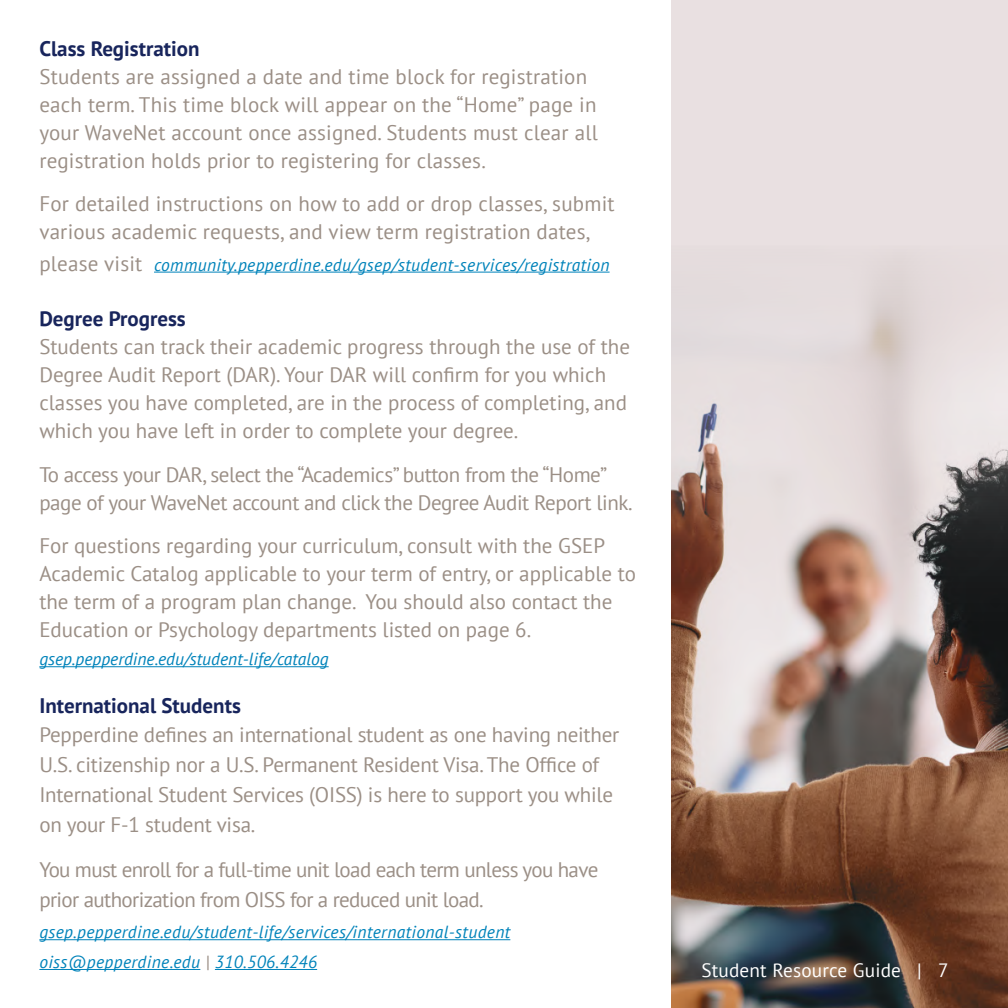
<style>
.page{position:relative;width:1008px;height:1008px;background:#fff}
.page>*{position:absolute;margin:0;border:0;box-sizing:border-box;transform-origin:0 0}
.t1{font:21px/28px "PT Sans";color:#9b8f86}
.t2{font:21px/28px "PT Sans";letter-spacing:-.02em;color:#9b8f86}
.t3{font:21px/29.8px "PT Sans";letter-spacing:-.03em;color:#9b8f86}
.t4{font:700 21px "PT Sans";color:#18255c}
.t5{font:19.25px "PT Sans";letter-spacing:.01em;color:#fff}
.t6{font:italic 17.5px/29.8px "PT Sans";letter-spacing:.02em;color:#0083ba}
.t7{font:italic 17.5px "PT Sans";color:#0083ba}
.s1{font-style:normal;font-size:21px;color:#9b8f86}
.s2{color:#9b8f86}
</style>
<div class="page">
<hr style="left:154px;top:272px;width:456px;height:1px;background:#0083ba">
<hr style="left:39px;top:666px;width:290px;height:1px;background:#0083ba">
<hr style="left:39px;top:939px;width:471px;height:1px;background:#0083ba">
<hr style="left:39px;top:969px;width:161px;height:1px;background:#0083ba">
<hr style="left:215px;top:969px;width:102px;height:1px;background:#0083ba">
<div style="left:671px;top:0;width:337px;height:1008px;background:#e9e0e1"></div>
<img style="left:671px;top:265px;width:337px;height:743px">
<p class="t4" style="left:39px;top:34px;width:162px">Class Registration</p>
<p class="t1" style="left:39px;top:62px;width:560px">Students are assigned a date and time block for registration each term. This time block will appear on the “Home” page in your WaveNet account once assigned. Students must clear all registration holds prior to registering for classes.</p>
<p class="t1" style="left:39px;top:189px;width:577px">For detailed instructions on how to add or drop classes, submit various academic requests, and view term registration dates,</p>
<p class="t6" style="left:39px;top:249px;width:572px"><span class="s1">please visit</span> community.pepperdine.edu/gsep/student-services/registration</p>
<p class="t4" style="left:39px;top:305px;width:148px">Degree Progress</p>
<p class="t1" style="left:39px;top:332px;width:592px">Students can track their academic progress through the use of the Degree Audit Report (DAR). Your DAR will confirm for you which classes you have completed, are in the process of completing, and which you have left in order to complete your degree.</p>
<p class="t2" style="left:39px;top:460px;width:595px">To access your DAR, select the “Academics” button from the “Home” page of your WaveNet account and click the Degree Audit Report link.</p>
<p class="t1" style="left:39px;top:532px;width:598px">For questions regarding your curriculum, consult with the GSEP Academic Catalog applicable to your term of entry, or applicable to the term of a program plan change. You should also contact the Education or Psychology departments listed on page 6.</p>
<p class="t7" style="left:39px;top:648px;width:291px">gsep.pepperdine.edu/student-life/catalog</p>
<p class="t4" style="left:39px;top:691px;width:203px">International Students</p>
<p class="t1" style="left:39px;top:720px;width:581px;line-height:29.8px">Pepperdine defines an international student as one having neither U.S. citizenship nor a U.S. Permanent Resident Visa. The Office of International Student Services (OISS) is here to support you while on your F-1 student visa.</p>
<p class="t3" style="left:39px;top:854px;width:560px">You must enroll for a full-time unit load each term unless you have prior authorization from OISS for a reduced unit load.</p>
<p class="t6" style="left:39px;top:917px;width:473px">gsep.pepperdine.edu/student-life/services/international-student oiss@pepperdine.edu <span class="s2">|</span> 310.506.4246</p>
<p class="t5" style="left:701px;top:958px;width:249px">Student Resource Guide | 7</p>
</div>
